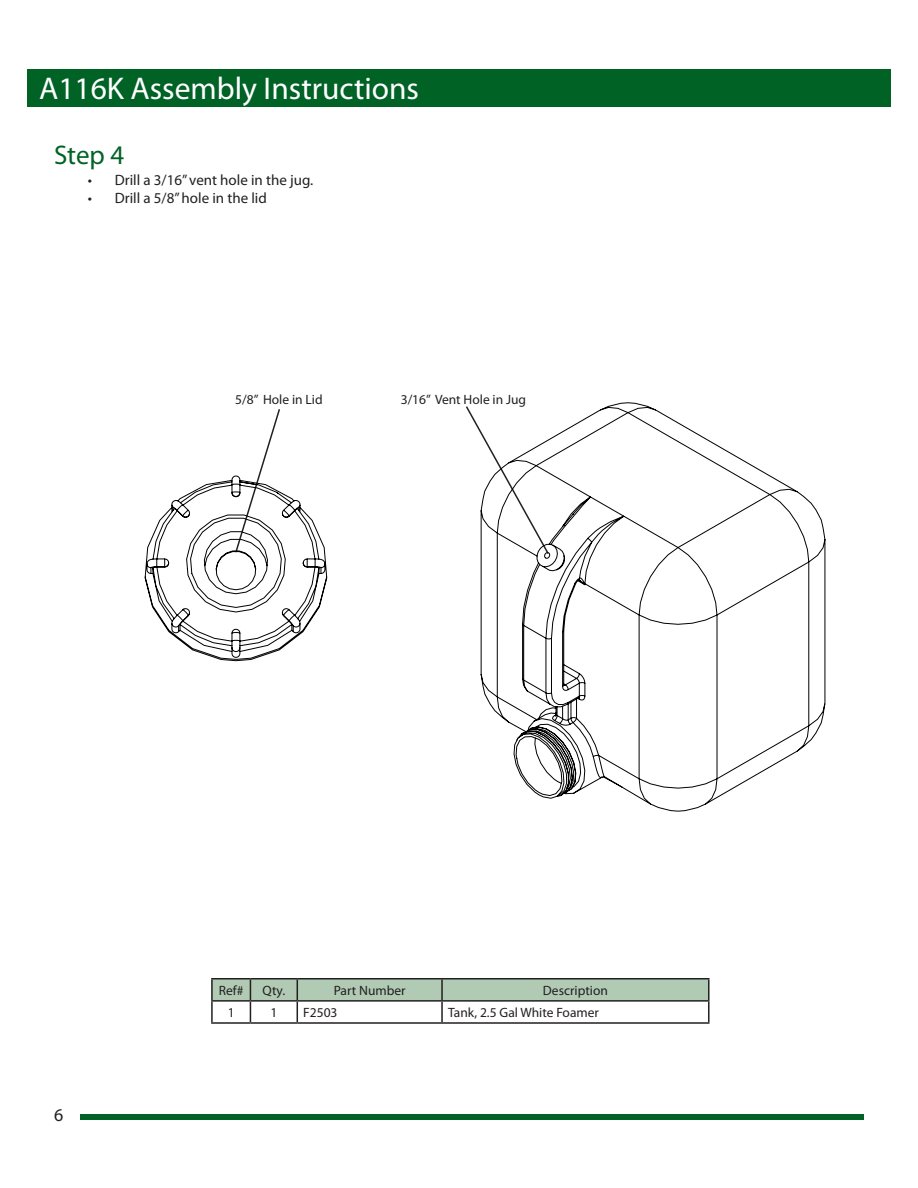
<style>
.page{position:relative;width:918px;height:1188px;background:#fff}
.page>*{position:absolute;margin:0;border:0;box-sizing:border-box;transform-origin:0 0}
.Catagory_header2{font:31.5px "Myriad Pro";color:#fff}
.Catagory_header{font:27px "Myriad Pro";color:#016226}
.t1{font:18px "Myriad Pro";color:#231f20}
.TOC_2{font:15px "Myriad Pro";color:#231f20}
.t2{font:13.5px "Myriad Pro";color:#231f20}
</style>
<div class="page">
<svg style="left:466px;top:406px;width:13px;height:25px"></svg>
<div style="left:81px;top:1114px;width:783px;height:6px;background:#016226"></div>
<div style="left:27px;top:69px;width:864px;height:38px;background:#016226"></div>
<hr style="left:211px;top:978px;width:39px;height:2px;background:#231f20">
<hr style="left:211px;top:980px;width:2px;height:20px;background:#231f20">
<hr style="left:250px;top:978px;width:47px;height:2px;background:#231f20">
<hr style="left:297px;top:978px;width:145px;height:2px;background:#231f20">
<hr style="left:442px;top:978px;width:268px;height:2px;background:#231f20">
<hr style="left:708px;top:980px;width:2px;height:20px;background:#231f20">
<hr style="left:211px;top:1000px;width:39px;height:2px;background:#231f20">
<hr style="left:211px;top:1002px;width:2px;height:20px;background:#231f20">
<svg style="left:212px;top:979px;width:497px;height:43px"></svg>
<hr style="left:442px;top:1000px;width:268px;height:2px;background:#231f20">
<hr style="left:441px;top:1002px;width:2px;height:20px;background:#231f20">
<hr style="left:708px;top:1002px;width:2px;height:20px;background:#231f20">
<hr style="left:211px;top:1022px;width:39px;height:2px;background:#231f20">
<hr style="left:250px;top:1022px;width:47px;height:2px;background:#231f20">
<hr style="left:297px;top:1022px;width:145px;height:2px;background:#231f20">
<hr style="left:442px;top:1022px;width:268px;height:2px;background:#231f20">
<svg style="left:479px;top:402px;width:347px;height:409px"></svg>
<svg style="left:145px;top:409px;width:182px;height:252px"></svg>
<p class="Catagory_header2" style="left:39px;top:69px;width:381px">A116K Assembly Instructions</p>
<p class="Catagory_header" style="left:54px;top:139px;width:72px">Step 4</p>
<p class="TOC_2" style="left:88px;top:171px;width:227px">• Drill a 3/16” vent hole in the jug.</p>
<p class="TOC_2" style="left:88px;top:189px;width:181px">• Drill a 5/8” hole in the lid</p>
<p class="t2" style="left:235px;top:391px;width:89px">5/8” Hole in Lid</p>
<p class="t2" style="left:401px;top:391px;width:127px">3/16” Vent Hole in Jug</p>
<h3 class="t1" style="left:54px;top:1104px;width:11px">6</h3>
<p class="t2" style="left:219px;top:982px;width:26px">Ref#</p>
<p class="t2" style="left:262px;top:982px;width:24px">Qty.</p>
<p class="t2" style="left:334px;top:982px;width:73px">Part Number</p>
<p class="t2" style="left:543px;top:982px;width:67px">Description</p>
<p class="t2" style="left:228px;top:1004px;width:8px">1</p>
<p class="t2" style="left:270px;top:1004px;width:8px">1</p>
<p class="t2" style="left:303px;top:1004px;width:36px">F2503</p>
<p class="t2" style="left:448px;top:1004px;width:152px">Tank, 2.5 Gal White Foamer</p>
</div>
